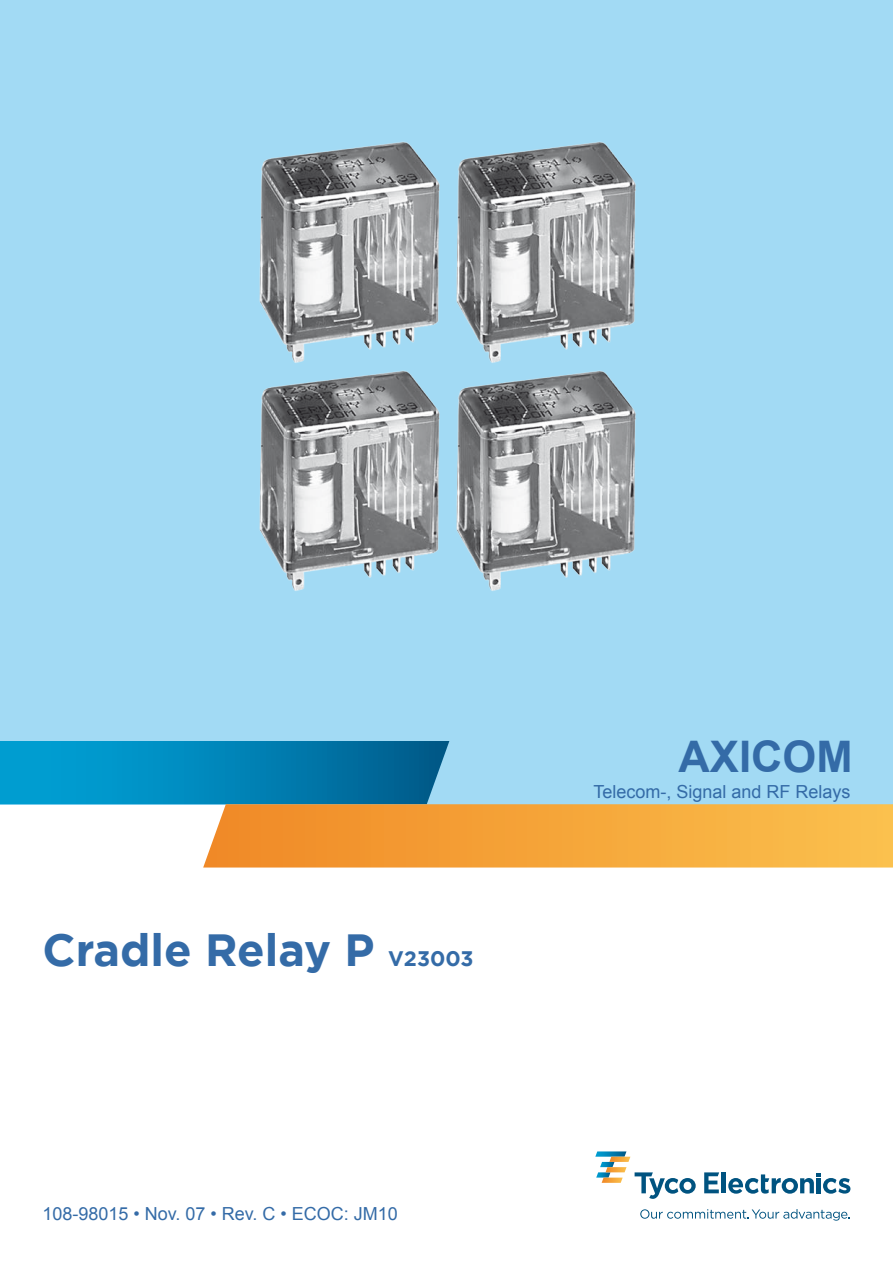
<style>
.page{position:relative;width:893px;height:1263px;background:#fff}
.page>*{position:absolute;margin:0;border:0;box-sizing:border-box;transform-origin:0 0}
.t1{font:700 45px "Gotham";color:#346ba7}
.t2{font:700 43.5px "Arial";color:#346ba7}
.t3{font:18px "Arial";color:#346ba7}
.s1{font-size:21px}
</style>
<div class="page">
<div style="left:0;top:0;width:893px;height:805px;background:#a2daf4"></div>
<svg style="left:0;top:741px;width:893px;height:126px"></svg>
<svg style="left:704px;top:1172px;width:15px;height:21px"></svg>
<hr style="left:722px;top:1172px;width:4px;height:21px;background:#005380">
<svg style="left:728px;top:1173px;width:122px;height:21px"></svg>
<svg style="left:640px;top:1209px;width:210px;height:11px"></svg>
<svg style="left:595px;top:1151px;width:101px;height:48px"></svg>
<img style="left:259px;top:141px;width:167px;height:216px">
<img style="left:259px;top:357px;width:167px;height:234px">
<img style="left:426px;top:141px;width:210px;height:216px">
<img style="left:426px;top:357px;width:210px;height:234px">
<h1 class="t1" style="left:43px;top:924px;width:433px">Cradle Relay P <span class="s1">V23003</span></h1>
<p class="t3" style="left:43px;top:1202px;width:357px">108-98015 • Nov. 07 • Rev. C • ECOC: JM10</p>
<h2 class="t2" style="left:679px;top:728px;width:175px">AXICOM</h2>
<p class="t3" style="left:593px;top:780px;width:259px">Telecom-, Signal and RF Relays</p>
</div>
